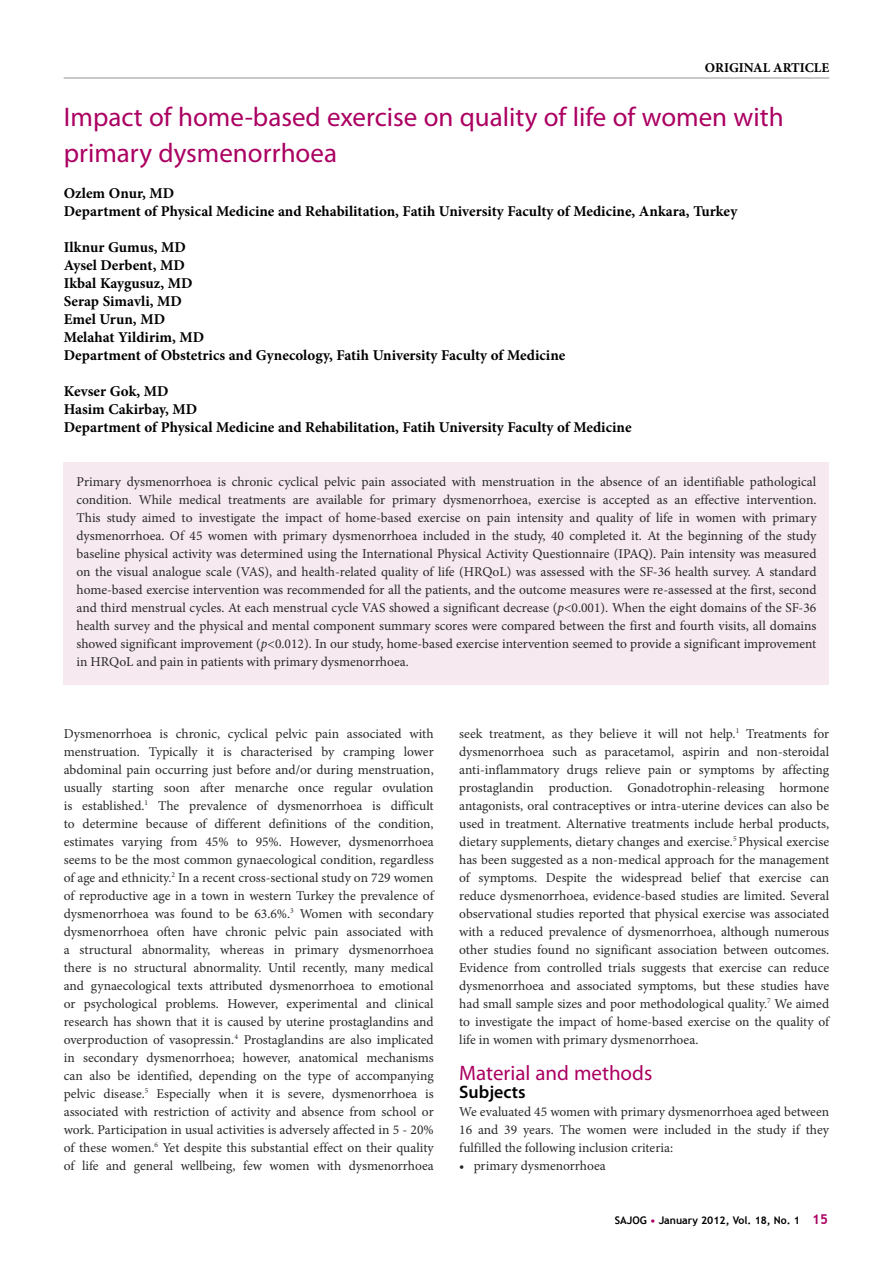
<style>
.page{position:relative;width:893px;height:1263px;background:#fff}
.page>*{position:absolute;margin:0;border:0;box-sizing:border-box;transform-origin:0 0}
.t1{font:27px/36px "Myriad Pro";color:#ab0062}
.t2{font:21px "Myriad Pro";color:#ab0062}
.t3{font:600 18px "Myriad Pro";color:#000}
.t4{font:700 15px/18px "Minion Pro";color:#000}
.t5{font:13.5px/18px "Minion Pro";color:#282827;text-align:justify}
.t6{font:700 13.5px "Minion Pro";color:#000}
.t7{font:700 10.5px "Trebuchet MS";color:#000}
.s1{font-style:italic}
.s2{color:#ab0062}
.s3{font-size:13.5px;color:#ab0062}
</style>
<div class="page">
<hr style="left:64px;top:77px;width:765px;height:2px;background:#c6c6c6">
<div style="left:64px;top:462px;width:765px;height:223px;background:#f6e9f0"></div>
<p class="t6" style="left:705px;top:58px;width:126px">ORIGINAL ARTICLE</p>
<h1 class="t1" style="left:64px;top:99px;width:721px">Impact of home-based exercise on quality of life of women with primary dysmenorrhoea</h1>
<p class="t4" style="left:64px;top:184px;width:675px">Ozlem Onur, MD<br>Department of Physical Medicine and Rehabilitation, Fatih University Faculty of Medicine, Ankara, Turkey</p>
<p class="t4" style="left:64px;top:238px;width:503px">Ilknur Gumus, MD<br>Aysel Derbent, MD<br>Ikbal Kaygusuz, MD<br>Serap Simavli, MD<br>Emel Urun, MD<br>Melahat Yildirim, MD<br>Department of Obstetrics and Gynecology, Fatih University Faculty of Medicine</p>
<p class="t4" style="left:64px;top:382px;width:569px">Kevser Gok, MD<br>Hasim Cakirbay, MD<br>Department of Physical Medicine and Rehabilitation, Fatih University Faculty of Medicine</p>
<p class="t5" style="left:77px;top:473px;width:741px">Primary dysmenorrhoea is chronic cyclical pelvic pain associated with menstruation in the absence of an identifiable pathological condition. While medical treatments are available for primary dysmenorrhoea, exercise is accepted as an effective intervention.<br>This study aimed to investigate the impact of home-based exercise on pain intensity and quality of life in women with primary dysmenorrhoea. Of 45 women with primary dysmenorrhoea included in the study, 40 completed it. At the beginning of the study baseline physical activity was determined using the International Physical Activity Questionnaire (IPAQ). Pain intensity was measured on the visual analogue scale (VAS), and health-related quality of life (HRQoL) was assessed with the SF-36 health survey. A standard home-based exercise intervention was recommended for all the patients, and the outcome measures were re-assessed at the first, second and third menstrual cycles. At each menstrual cycle VAS showed a significant decrease (<span class="s1">p</span>&lt;0.001). When the eight domains of the SF-36 health survey and the physical and mental component summary scores were compared between the first and fourth visits, all domains showed significant improvement (<span class="s1">p</span>&lt;0.012). In our study, home-based exercise intervention seemed to provide a significant improvement in HRQoL and pain in patients with primary dysmenorrhoea.</p>
<p class="t5" style="left:64px;top:725px;width:371px">Dysmenorrhoea is chronic, cyclical pelvic pain associated with menstruation. Typically it is characterised by cramping lower abdominal pain occurring just before and/or during menstruation, usually starting soon after menarche once regular ovulation is established.<sup>1</sup> The prevalence of dysmenorrhoea is difficult to determine because of different definitions of the condition, estimates varying from 45% to 95%. However, dysmenorrhoea seems to be the most common gynaecological condition, regardless of age and ethnicity.<sup>2</sup> In a recent cross-sectional study on 729 women of reproductive age in a town in western Turkey the prevalence of dysmenorrhoea was found to be 63.6%.<sup>3</sup> Women with secondary dysmenorrhoea often have chronic pelvic pain associated with a structural abnormality, whereas in primary dysmenorrhoea there is no structural abnormality. Until recently, many medical and gynaecological texts attributed dysmenorrhoea to emotional or psychological problems. However, experimental and clinical research has shown that it is caused by uterine prostaglandins and overproduction of vasopressin.<sup>4</sup> Prostaglandins are also implicated in secondary dysmenorrhoea; however, anatomical mechanisms can also be identified, depending on the type of accompanying pelvic disease.<sup>5</sup> Especially when it is severe, dysmenorrhoea is associated with restriction of activity and absence from school or work. Participation in usual activities is adversely affected in 5 - 20% of these women.<sup>6</sup> Yet despite this substantial effect on their quality of life and general wellbeing, few women with dysmenorrhoea</p>
<p class="t5" style="left:459px;top:725px;width:371px">seek treatment, as they believe it will not help.<sup>1</sup> Treatments for dysmenorrhoea such as paracetamol, aspirin and non-steroidal anti-inflammatory drugs relieve pain or symptoms by affecting prostaglandin production. Gonadotrophin-releasing hormone antagonists, oral contraceptives or intra-uterine devices can also be used in treatment. Alternative treatments include herbal products, dietary supplements, dietary changes and exercise.<sup>5</sup> Physical exercise has been suggested as a non-medical approach for the management of symptoms. Despite the widespread belief that exercise can reduce dysmenorrhoea, evidence-based studies are limited. Several observational studies reported that physical exercise was associated with a reduced prevalence of dysmenorrhoea, although numerous other studies found no significant association between outcomes.<br>Evidence from controlled trials suggests that exercise can reduce dysmenorrhoea and associated symptoms, but these studies have had small sample sizes and poor methodological quality.<sup>7</sup> We aimed to investigate the impact of home-based exercise on the quality of life in women with primary dysmenorrhoea.</p>
<h2 class="t2" style="left:459px;top:1060px;width:195px">Material and methods</h2>
<h3 class="t3" style="left:459px;top:1081px;width:68px">Subjects</h3>
<p class="t5" style="left:459px;top:1103px;width:371px">We evaluated 45 women with primary dysmenorrhoea aged between 16 and 39 years. The women were included in the study if they fulfilled the following inclusion criteria:</p>
<p class="t5" style="left:459px;top:1157px;width:148px">• primary dysmenorrhoea</p>
<p class="t7" style="left:615px;top:1214px;width:215px">SAJOG <span class="s2">•</span> January 2012, Vol. 18, No. 1 <span class="s3">15</span></p>
</div>
